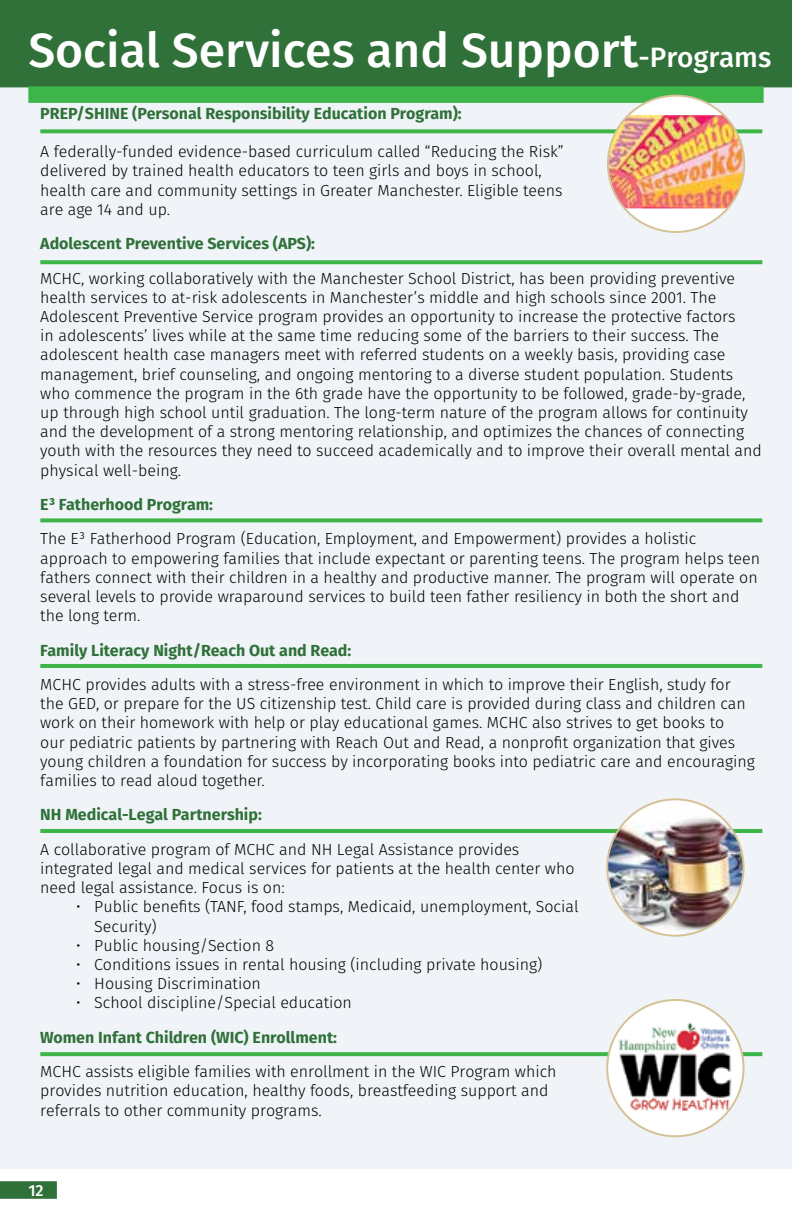
<style>
.page{position:relative;width:792px;height:1224px;background:#fff}
.page>*{position:absolute;margin:0;border:0;box-sizing:border-box;transform-origin:0 0}
.t1{font:500 48px "Fira Sans";color:#fff}
.t2{font:300 16px/19.2px "Fira Sans";color:#000}
.t3{font:700 16px "Fira Sans";color:#2f7138}
.t4{font:500 16px "Fira Sans";color:#fff}
.s1{font-size:28px}
</style>
<div class="page">
<div style="left:0;top:24px;width:792px;height:1145px;background:#f0f4f8"></div>
<svg style="left:0;top:1181px;width:57px;height:18px"></svg>
<div style="left:0;top:0;width:792px;height:87px;background:#2f7138"></div>
<div style="left:28px;top:86px;width:736px;height:17px;background:#3db549"></div>
<svg style="left:40px;top:129px;width:722px;height:4px;background:#4cba58"></svg>
<svg style="left:40px;top:260px;width:722px;height:4px;background:#47b853"></svg>
<svg style="left:40px;top:518px;width:722px;height:4px;background:#4ebb5a"></svg>
<hr style="left:40px;top:664px;width:722px;height:4px;background:#3db549">
<hr style="left:40px;top:829px;width:722px;height:4px;background:#3db549">
<svg style="left:40px;top:1052px;width:722px;height:4px;background:#43b74f"></svg>
<div style="left:608px;top:96px;width:136px;height:136px;background:#fff;border-radius:50%"></div>
<img style="left:608px;top:115px;width:136px;height:93px">
<img style="left:609px;top:801px;width:133px;height:133px">
<div style="left:607px;top:1000px;width:137px;height:136px;background:#fff;border-radius:50%"></div>
<img style="left:610px;top:1019px;width:131px;height:98px">
<h1 class="t1" style="left:28px;top:12px;width:745px">Social Services and Support<span class="s1">-Programs</span></h1>
<p class="t3" style="left:40px;top:100px;width:423px">PREP/SHINE (Personal Responsibility Education Program):</p>
<p class="t2" style="left:40px;top:142px;width:525px">A federally-funded evidence-based curriculum called “Reducing the Risk” delivered by trained health educators to teen girls and boys in school, health care and community settings in Greater Manchester. Eligible teens are age 14 and up.</p>
<p class="t3" style="left:40px;top:230px;width:276px">Adolescent Preventive Services (APS):</p>
<p class="t2" style="left:40px;top:268px;width:723px">MCHC, working collaboratively with the Manchester School District, has been providing preventive health services to at-risk adolescents in Manchester’s middle and high schools since 2001. The Adolescent Preventive Service program provides an opportunity to increase the protective factors<br>in adolescents’ lives while at the same time reducing some of the barriers to their success. The adolescent health case managers meet with referred students on a weekly basis, providing case management, brief counseling, and ongoing mentoring to a diverse student population. Students who commence the program in the 6th grade have the opportunity to be followed, grade-by-grade, up through high school until graduation. The long-term nature of the program allows for continuity and the development of a strong mentoring relationship, and optimizes the chances of connecting youth with the resources they need to succeed academically and to improve their overall mental and physical well-being.</p>
<p class="t3" style="left:40px;top:491px;width:174px">E³ Fatherhood Program:</p>
<p class="t2" style="left:40px;top:529px;width:721px">The E³ Fatherhood Program (Education, Employment, and Empowerment) provides a holistic approach to empowering families that include expectant or parenting teens. The program helps teen fathers connect with their children in a healthy and productive manner. The program will operate on several levels to provide wraparound services to build teen father resiliency in both the short and the long term.</p>
<p class="t3" style="left:40px;top:637px;width:313px">Family Literacy Night/Reach Out and Read:</p>
<p class="t2" style="left:40px;top:675px;width:716px">MCHC provides adults with a stress-free environment in which to improve their English, study for the GED, or prepare for the US citizenship test. Child care is provided during class and children can work on their homework with help or play educational games. MCHC also strives to get books to<br>our pediatric patients by partnering with Reach Out and Read, a nonprofit organization that gives young children a foundation for success by incorporating books into pediatric care and encouraging families to read aloud together.</p>
<p class="t3" style="left:40px;top:801px;width:223px">NH Medical-Legal Partnership:</p>
<p class="t2" style="left:40px;top:840px;width:536px">A collaborative program of MCHC and NH Legal Assistance provides integrated legal and medical services for patients at the health center who need legal assistance. Focus is on:</p>
<p class="t2" style="left:94px;top:897px;width:486px;text-indent:-18px">• Public benefits (TANF, food stamps, Medicaid, unemployment, Social<br>Security)</p>
<p class="t2" style="left:76px;top:936px;width:199px">• Public housing/Section 8</p>
<p class="t2" style="left:76px;top:955px;width:467px">• Conditions issues in rental housing (including private housing)</p>
<p class="t2" style="left:76px;top:974px;width:186px">• Housing Discrimination</p>
<p class="t2" style="left:76px;top:993px;width:277px">• School discipline/Special education</p>
<p class="t3" style="left:40px;top:1024px;width:298px">Women Infant Children (WIC) Enrollment:</p>
<p class="t2" style="left:40px;top:1062px;width:518px">MCHC assists eligible families with enrollment in the WIC Program which provides nutrition education, healthy foods, breastfeeding support and referrals to other community programs.</p>
<p class="t4" style="left:28px;top:1177px;width:17px">12</p>
</div>
